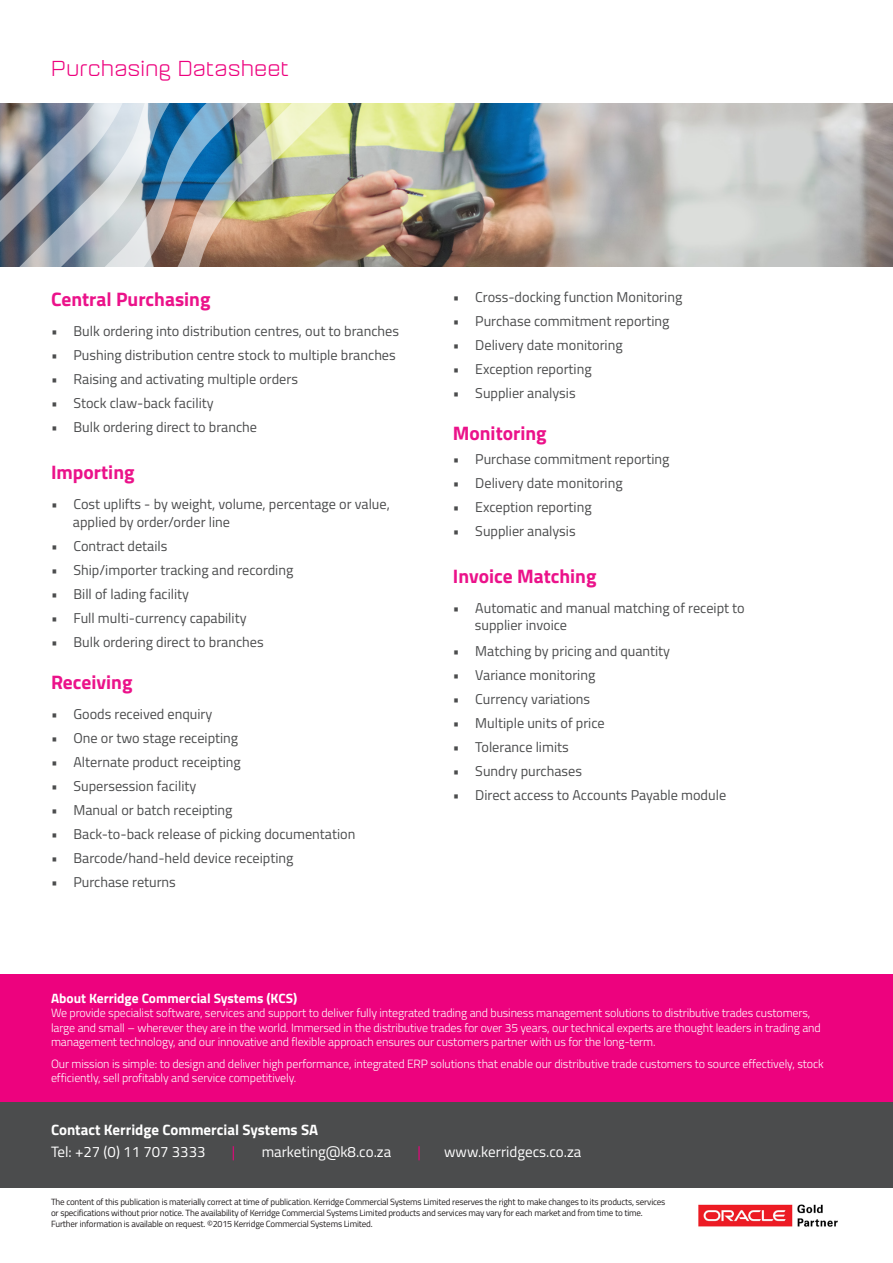
<style>
.page{position:relative;width:893px;height:1263px;background:#fff}
.page>*{position:absolute;margin:0;border:0;box-sizing:border-box;transform-origin:0 0}
.t1{font:21px "Aguda";color:#ed027e}
.t2{font:700 19.5px "Titillium";color:#eb128a}
.t3{font:15px "Titillium";color:#fff}
.t4{font:700 15px "Titillium";color:#fff}
.t5{font:15px "Titillium";color:#ed027e}
.t6{font:14.25px/18px "Titillium";color:#4b4c4d}
.t7{font:700 13.5px "Titillium";color:#fff}
.t8{font:300 12px/14.4px "Titillium";letter-spacing:-.01em;color:#fff}
.t9{font:9px/10.8px "Titillium";letter-spacing:-.02em;color:#231f20}
</style>
<div class="page">
<img style="left:685px;top:104px;width:208px;height:162px">
<img style="left:0;top:103px;width:685px;height:164px">
<div style="left:0;top:974px;width:893px;height:142px;background:#ed027e"></div>
<div style="left:0;top:1103px;width:893px;height:85px;background:#4b4c4d"></div>
<img style="left:698px;top:1204px;width:140px;height:23px">
<p class="t1" style="left:51px;top:56px;width:240px">Purchasing Datasheet</p>
<p class="t2" style="left:51px;top:284px;width:161px">Central Purchasing</p>
<p class="t6" style="left:51px;top:321px;width:350px">• Bulk ordering into distribution centres, out to branches</p>
<p class="t6" style="left:51px;top:345px;width:346px">• Pushing distribution centre stock to multiple branches</p>
<p class="t6" style="left:51px;top:369px;width:248px">• Raising and activating multiple orders</p>
<p class="t6" style="left:51px;top:393px;width:164px">• Stock claw-back facility</p>
<p class="t6" style="left:51px;top:417px;width:208px">• Bulk ordering direct to branche</p>
<p class="t2" style="left:51px;top:457px;width:85px">Importing</p>
<p class="t6" style="left:73px;top:494px;width:318px;text-indent:-22px">• Cost uplifts - by weight, volume, percentage or value, applied by order/order line</p>
<p class="t6" style="left:51px;top:536px;width:118px">• Contract details</p>
<p class="t6" style="left:51px;top:560px;width:244px">• Ship/importer tracking and recording</p>
<p class="t6" style="left:51px;top:584px;width:140px">• Bill of lading facility</p>
<p class="t6" style="left:51px;top:608px;width:197px">• Full multi-currency capability</p>
<p class="t6" style="left:51px;top:632px;width:214px">• Bulk ordering direct to branches</p>
<p class="t2" style="left:51px;top:667px;width:83px">Receiving</p>
<p class="t6" style="left:51px;top:704px;width:163px">• Goods received enquiry</p>
<p class="t6" style="left:51px;top:728px;width:189px">• One or two stage receipting</p>
<p class="t6" style="left:51px;top:752px;width:191px">• Alternate product receipting</p>
<p class="t6" style="left:51px;top:776px;width:147px">• Supersession facility</p>
<p class="t6" style="left:51px;top:800px;width:183px">• Manual or batch receipting</p>
<p class="t6" style="left:51px;top:824px;width:306px">• Back-to-back release of picking documentation</p>
<p class="t6" style="left:51px;top:848px;width:244px">• Barcode/hand-held device receipting</p>
<p class="t6" style="left:51px;top:872px;width:126px">• Purchase returns</p>
<p class="t6" style="left:453px;top:287px;width:231px">• Cross-docking function Monitoring</p>
<p class="t6" style="left:453px;top:311px;width:218px">• Purchase commitment reporting</p>
<p class="t6" style="left:453px;top:335px;width:171px">• Delivery date monitoring</p>
<p class="t6" style="left:453px;top:359px;width:140px">• Exception reporting</p>
<p class="t6" style="left:453px;top:383px;width:124px">• Supplier analysis</p>
<p class="t2" style="left:453px;top:419px;width:95px">Monitoring</p>
<p class="t6" style="left:453px;top:450px;width:218px">• Purchase commitment reporting</p>
<p class="t6" style="left:453px;top:474px;width:171px">• Delivery date monitoring</p>
<p class="t6" style="left:453px;top:498px;width:140px">• Exception reporting</p>
<p class="t6" style="left:453px;top:522px;width:124px">• Supplier analysis</p>
<p class="t2" style="left:453px;top:561px;width:145px">Invoice Matching</p>
<p class="t6" style="left:475px;top:599px;width:271px;line-height:17.2px;text-indent:-22px">• Automatic and manual matching of receipt to supplier invoice</p>
<p class="t6" style="left:453px;top:641px;width:219px">• Matching by pricing and quantity</p>
<p class="t6" style="left:453px;top:665px;width:144px">• Variance monitoring</p>
<p class="t6" style="left:453px;top:689px;width:139px">• Currency variations</p>
<p class="t6" style="left:453px;top:713px;width:153px">• Multiple units of price</p>
<p class="t6" style="left:453px;top:737px;width:117px">• Tolerance limits</p>
<p class="t6" style="left:453px;top:761px;width:131px">• Sundry purchases</p>
<p class="t6" style="left:453px;top:785px;width:275px">• Direct access to Accounts Payable module</p>
<p class="t7" style="left:51px;top:988px;width:248px">About Kerridge Commercial Systems (KCS)</p>
<p class="t8" style="left:51px;top:1005px;width:771px">We provide specialist software, services and support to deliver fully integrated trading and business management solutions to distributive trades customers, large and small – wherever they are in the world. Immersed in the distributive trades for over 35 years, our technical experts are thought leaders in trading and management technology, and our innovative and flexible approach ensures our customers partner with us for the long-term.</p>
<p class="t8" style="left:51px;top:1055px;width:774px">Our mission is simple: to design and deliver high performance, integrated ERP solutions that enable our distributive trade customers to source effectively, stock efficiently, sell profitably and service competitively.</p>
<p class="t4" style="left:51px;top:1118px;width:269px">Contact Kerridge Commercial Systems SA</p>
<p class="t3" style="left:51px;top:1141px;width:156px">Tel: +27 (0) 11 707 3333</p>
<p class="t5" style="left:232px;top:1141px;width:5px">|</p>
<p class="t3" style="left:262px;top:1141px;width:131px">marketing@k8.co.za</p>
<p class="t5" style="left:418px;top:1141px;width:5px">|</p>
<p class="t3" style="left:444px;top:1141px;width:139px">www.kerridgecs.co.za</p>
<p class="t9" style="left:51px;top:1196px;width:616px">The content of this publication is materially correct at time of publication. Kerridge Commercial Systems Limited reserves the right to make changes to its products, services or specifications without prior notice. The availability of Kerridge Commercial Systems Limited products and services may vary for each market and from time to time.<br>Further information is available on request. ©2015 Kerridge Commercial Systems Limited.</p>
</div>
